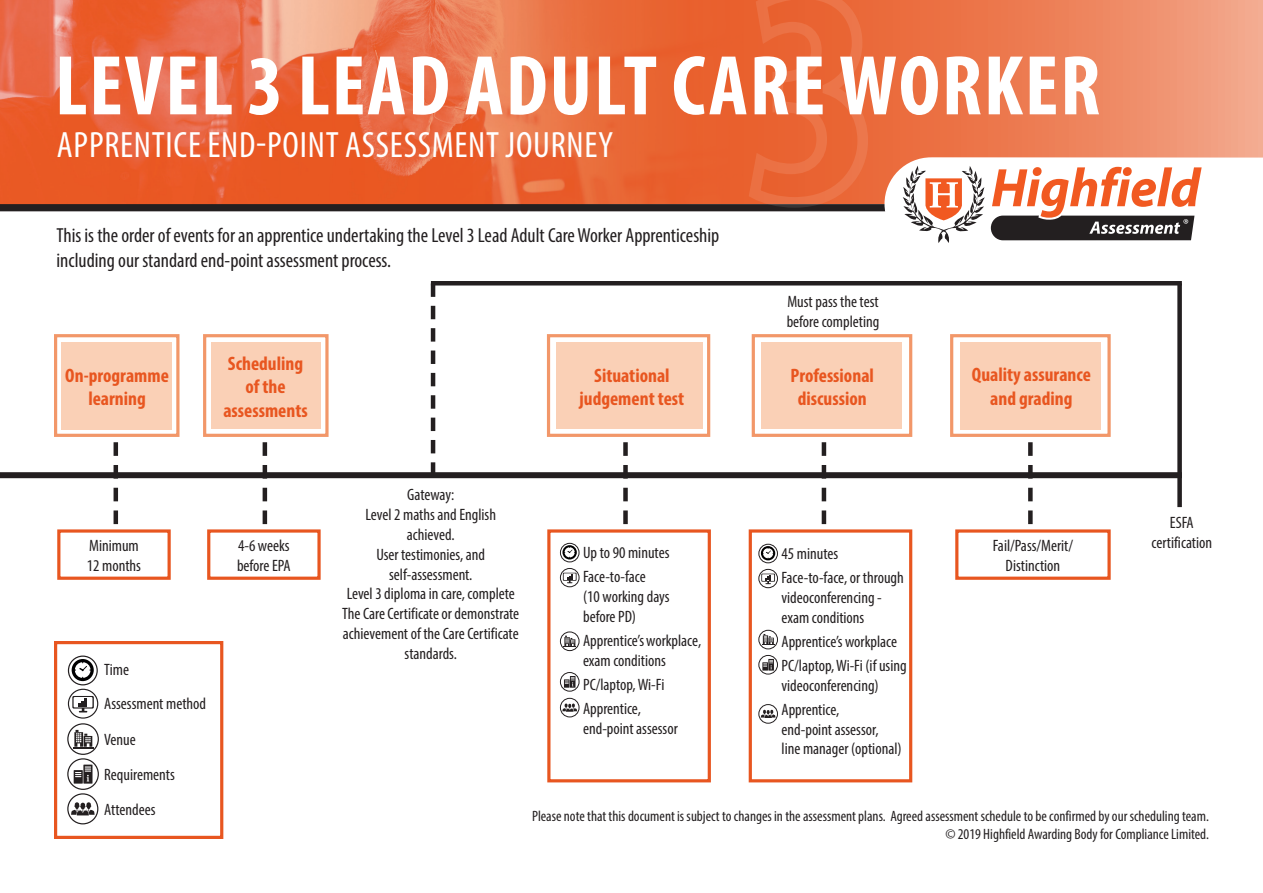
<style>
.page{position:relative;width:1263px;height:893px;background:#fff}
.page>*{position:absolute;margin:0;border:0;box-sizing:border-box;transform-origin:0 0}
.t1{font:700 condensed 85.65px "Myriad Pro";letter-spacing:.02em;color:#fff}
.t2{font:condensed 36.75px "Myriad Pro";letter-spacing:.02em;color:#fff}
.t3{font:condensed 20.4px/24.5px "Myriad Pro";color:#231f20}
.t4{font:700 condensed 19.5px/23.4px "Myriad Pro";color:#e85620;text-align:center}
.t5{font:condensed 16.5px/19.8px "Myriad Pro";color:#231f20}
.t6{font:condensed 15px/18px "Myriad Pro";color:#231f20;text-align:right}
</style>
<div class="page">
<svg style="left:742px;top:0;width:521px;height:204px;background:#ed835c"></svg>
<img style="left:0;top:0;width:742px;height:204px">
<div style="left:0;top:204px;width:1263px;height:7px;background:#231f20"></div>
<svg style="left:884px;top:157px;width:379px;height:86px"></svg>
<svg style="left:72px;top:659px;width:22px;height:22px"></svg>
<div style="left:68px;top:655px;width:30px;height:30px;border:1px solid #231f20;border-radius:50%"></div>
<svg style="left:72px;top:696px;width:22px;height:16px"></svg>
<div style="left:68px;top:689px;width:30px;height:30px;border:1px solid #231f20;border-radius:50%"></div>
<svg style="left:73px;top:730px;width:20px;height:18px"></svg>
<div style="left:67px;top:723px;width:32px;height:32px;border:1px solid #231f20;border-radius:50%"></div>
<svg style="left:74px;top:765px;width:18px;height:19px"></svg>
<div style="left:67px;top:758px;width:32px;height:32px;border:1px solid #231f20;border-radius:50%"></div>
<svg style="left:71px;top:802px;width:24px;height:13px"></svg>
<div style="left:67px;top:793px;width:31px;height:31px;border:1px solid #231f20;border-radius:50%"></div>
<div style="left:0;top:472px;width:1182px;height:6px;background:#231f20"></div>
<div style="left:57px;top:529px;width:114px;height:51px;border:3px solid #e85620"></div>
<div style="left:955px;top:529px;width:156px;height:51px;border:3px solid #e85620"></div>
<div style="left:207px;top:529px;width:114px;height:51px;border:3px solid #e85620"></div>
<div style="left:547px;top:529px;width:164px;height:253px;border:3px solid #e85620"></div>
<div style="left:749px;top:529px;width:163px;height:253px;border:3px solid #e85620"></div>
<div style="left:54px;top:334px;width:125px;height:103px;border:3px solid #f29769"></div>
<div style="left:62px;top:342px;width:110px;height:88px;background:#fad0b6"></div>
<div style="left:950px;top:334px;width:161px;height:103px;border:3px solid #f29769"></div>
<div style="left:960px;top:342px;width:141px;height:88px;background:#fad0b6"></div>
<div style="left:203px;top:334px;width:126px;height:103px;border:3px solid #f29769"></div>
<div style="left:211px;top:342px;width:110px;height:87px;background:#fad0b6"></div>
<div style="left:547px;top:334px;width:163px;height:103px;border:3px solid #f29769"></div>
<div style="left:557px;top:342px;width:146px;height:87px;background:#fad0b6"></div>
<svg style="left:114px;top:442px;width:4px;height:82px"></svg>
<svg style="left:1028px;top:442px;width:5px;height:82px"></svg>
<svg style="left:263px;top:442px;width:4px;height:82px"></svg>
<svg style="left:623px;top:442px;width:5px;height:82px"></svg>
<svg style="left:431px;top:285px;width:4px;height:187px"></svg>
<hr style="left:431px;top:281px;width:751px;height:4px;background:#231f20">
<div style="left:1177px;top:283px;width:5px;height:224px;background:#231f20"></div>
<svg style="left:562px;top:545px;width:15px;height:14px"></svg>
<div style="left:560px;top:543px;width:19px;height:19px;border:1px solid #231f20;border-radius:50%"></div>
<svg style="left:563px;top:573px;width:14px;height:10px"></svg>
<div style="left:560px;top:568px;width:19px;height:19px;border:1px solid #231f20;border-radius:50%"></div>
<svg style="left:563px;top:636px;width:13px;height:11px"></svg>
<div style="left:560px;top:632px;width:19px;height:19px;border:1px solid #231f20;border-radius:50%"></div>
<svg style="left:564px;top:676px;width:11px;height:12px"></svg>
<div style="left:560px;top:672px;width:19px;height:19px;border:1px solid #231f20;border-radius:50%"></div>
<svg style="left:562px;top:703px;width:15px;height:9px"></svg>
<div style="left:560px;top:698px;width:19px;height:19px;border:1px solid #231f20;border-radius:50%"></div>
<div style="left:752px;top:334px;width:160px;height:103px;border:3px solid #f29769"></div>
<div style="left:762px;top:342px;width:140px;height:87px;background:#fad0b6"></div>
<svg style="left:822px;top:442px;width:4px;height:82px"></svg>
<svg style="left:761px;top:546px;width:14px;height:14px"></svg>
<div style="left:758px;top:544px;width:20px;height:19px;border:1px solid #231f20;border-radius:50%"></div>
<svg style="left:761px;top:574px;width:14px;height:10px"></svg>
<div style="left:758px;top:569px;width:20px;height:19px;border:1px solid #231f20;border-radius:50%"></div>
<svg style="left:762px;top:634px;width:12px;height:11px"></svg>
<div style="left:758px;top:630px;width:20px;height:19px;border:1px solid #231f20;border-radius:50%"></div>
<svg style="left:762px;top:659px;width:12px;height:12px"></svg>
<div style="left:758px;top:655px;width:20px;height:19px;border:1px solid #231f20;border-radius:50%"></div>
<svg style="left:761px;top:710px;width:14px;height:8px"></svg>
<div style="left:758px;top:704px;width:20px;height:20px;border:1px solid #231f20;border-radius:50%"></div>
<div style="left:54px;top:641px;width:169px;height:198px;border:3px solid #e85620"></div>
<svg style="left:747px;top:0;width:122px;height:208px;background:#e66637"></svg>
<h1 class="t1" style="left:55px;top:32px;width:1047px">LEVEL 3 LEAD ADULT CARE WORKER</h1>
<h2 class="t2" style="left:57px;top:123px;width:558px">APPRENTICE END-POINT ASSESSMENT JOURNEY</h2>
<p class="t3" style="left:56px;top:223px;width:664px">This is the order of events for an apprentice undertaking the Level 3 Lead Adult Care Worker Apprenticeship including our standard end-point assessment process.</p>
<p class="t5" style="left:787px;top:291px;width:94px">Must pass the test before completing</p>
<p class="t4" style="left:223px;top:351px;width:86px">Scheduling of the assessments</p>
<p class="t4" style="left:579px;top:363px;width:106px">Situational judgement test</p>
<p class="t4" style="left:65px;top:363px;width:105px">On-programme learning</p>
<p class="t4" style="left:972px;top:363px;width:121px">Quality assurance and grading</p>
<p class="t4" style="left:790px;top:363px;width:85px">Professional discussion</p>
<p class="t5" style="left:342px;top:485px;width:178px;text-align:center">Gateway:<br>Level 2 maths and English achieved.<br>User testimonies, and self-assessment.<br>Level 3 diploma in care, complete<br>The Care Certificate or demonstrate achievement of the Care Certificate standards.</p>
<p class="t5" style="left:1151px;top:512px;width:62px;text-align:center">ESFA certification</p>
<p class="t5" style="left:87px;top:535px;width:56px">Minimum<br>12 months</p>
<p class="t5" style="left:993px;top:535px;width:82px;text-align:center">Fail/Pass/Merit/<br>Distinction</p>
<p class="t5" style="left:237px;top:535px;width:55px">4-6 weeks before EPA</p>
<p class="t5" style="left:583px;top:541px;width:88px;line-height:24px">Up to 90 minutes<br>Face-to-face</p>
<p class="t5" style="left:583px;top:587px;width:88px">(10 working days before PD)</p>
<p class="t5" style="left:583px;top:630px;width:120px">Apprentice’s workplace, exam conditions</p>
<p class="t5" style="left:583px;top:672px;width:83px;line-height:24px">PC/laptop, Wi-Fi<br>Apprentice,</p>
<p class="t5" style="left:583px;top:718px;width:96px">end-point assessor</p>
<p class="t5" style="left:781px;top:541px;width:124px;line-height:24px">45 minutes<br>Face-to-face, or through</p>
<p class="t5" style="left:781px;top:587px;width:102px">videoconferencing - exam conditions</p>
<p class="t5" style="left:781px;top:629px;width:127px;line-height:24px">Apprentice’s workplace<br>PC/laptop, Wi-Fi (if using</p>
<p class="t5" style="left:781px;top:673px;width:99px;line-height:24px">videoconferencing)<br>Apprentice,</p>
<p class="t5" style="left:781px;top:719px;width:122px">end-point assessor,<br>line manager (optional)</p>
<p class="t5" style="left:104px;top:651px;width:103px;line-height:35px">Time<br>Assessment method<br>Venue<br>Requirements<br>Attendees</p>
<p class="t6" style="left:532px;top:807px;width:678px">Please note that this document is subject to changes in the assessment plans. Agreed assessment schedule to be confirmed by our scheduling team. © 2019 Highfield Awarding Body for Compliance Limited.</p>
</div>
